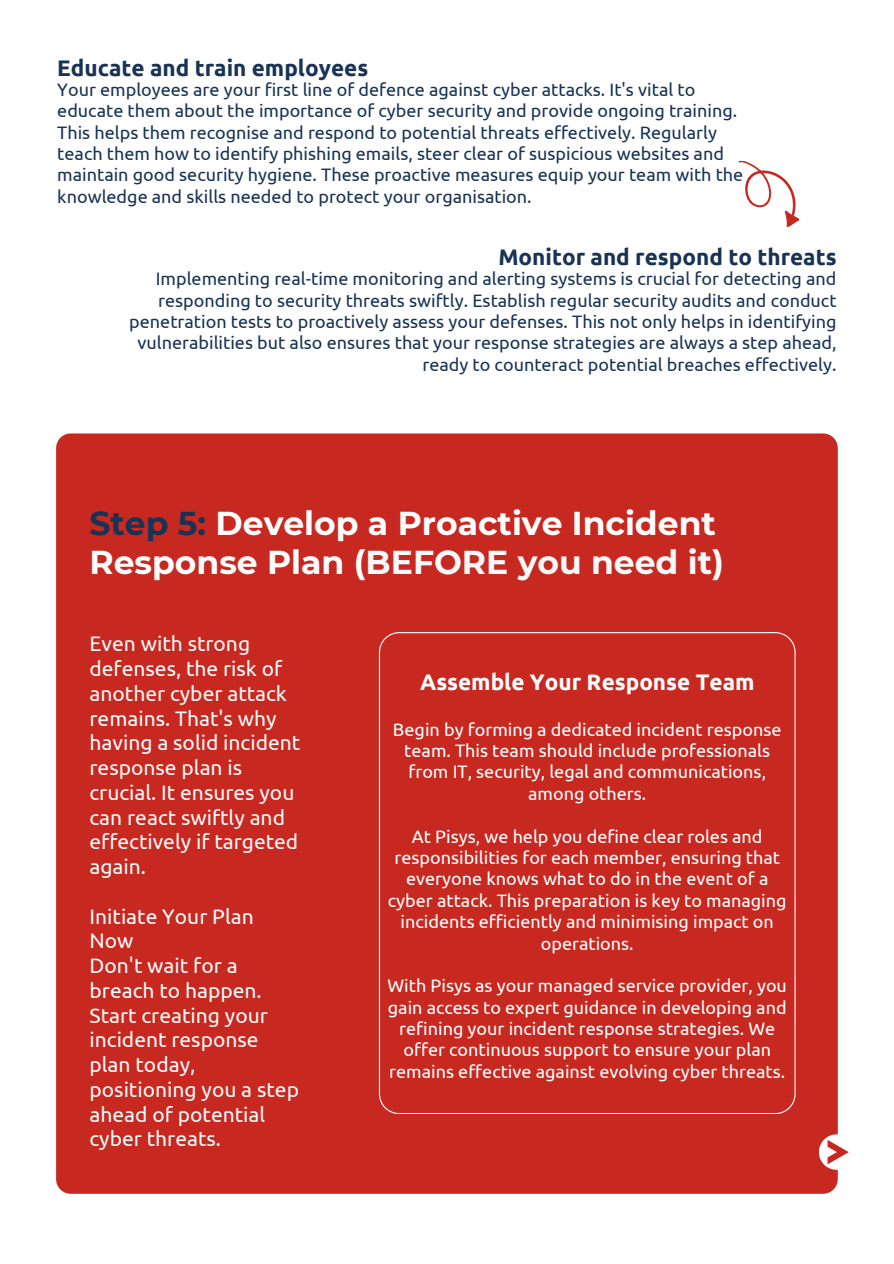
<style>
.page{position:relative;width:894px;height:1264px;background:#fff}
.page>*{position:absolute;margin:0;border:0;box-sizing:border-box;transform-origin:0 0}
.t1{font:700 33px/39.3px "Montserrat";color:#fff}
.t2{font:700 22.5px "Ubuntu";color:#183355}
.t3{font:700 22.5px "Ubuntu";color:#fff}
.t4{font:21px/24.8px "Ubuntu";color:#f9f9f9}
.t5{font:18px/21.3px "Ubuntu";color:#183355}
.t6{font:18px/21.3px "Ubuntu";color:#fff;text-align:center}
.s1{color:#183355}
.s2{color:#f9f9f9}
</style>
<div class="page">
<div style="left:56px;top:433px;width:781px;height:760px;background:#c72921"></div>
<div style="left:379px;top:632px;width:416px;height:481px;background:#c72921"></div>
<div style="left:818px;top:1134px;width:36px;height:35px;background:#fff;border-radius:50%"></div>
<svg style="left:827px;top:1140px;width:21px;height:24px"></svg>
<svg style="left:738px;top:160px;width:62px;height:67px"></svg>
<p class="t2" style="left:57px;top:55px;width:312px">Educate and train employees</p>
<h1 class="t5" style="left:57px;top:78px;width:687px">Your employees are your first line of defence against cyber attacks. It's vital to educate them about the importance of cyber security and provide ongoing training.<br>This helps them recognise and respond to potential threats effectively. Regularly teach them how to identify phishing emails, steer clear of suspicious websites and maintain good security hygiene. These proactive measures equip your team with the knowledge and skills needed to protect your organisation.</h1>
<h3 class="t2" style="left:498px;top:244px;width:339px">Monitor and respond to threats</h3>
<h3 class="t5" style="left:129px;top:268px;width:708px;text-align:right">Implementing real-time monitoring and alerting systems is crucial for detecting and responding to security threats swiftly. Establish regular security audits and conduct penetration tests to proactively assess your defenses. This not only helps in identifying vulnerabilities but also ensures that your response strategies are always a step ahead, ready to counteract potential breaches effectively.</h3>
<h2 class="t1" style="left:89px;top:503px;width:635px"><span class="s1">Step 5:</span> Develop a Proactive Incident<br>Response Plan (<span class="s2">BEFORE you need it)</span></h2>
<p class="t4" style="left:89px;top:631px;width:212px">Even with strong defenses, the risk of another cyber attack remains. That's why having a solid incident response plan is crucial. It ensures you can react swiftly and effectively if targeted again.</p>
<p class="t4" style="left:89px;top:903px;width:211px">Initiate Your Plan<br>Now<br>Don't wait for a breach to happen.<br>Start creating your incident response plan today, positioning you a step ahead of potential cyber threats.</p>
<p class="t3" style="left:420px;top:668px;width:336px">Assemble Your Response Team</p>
<p class="t6" style="left:393px;top:718px;width:390px">Begin by forming a dedicated incident response team. This team should include professionals from IT, security, legal and communications, among others.</p>
<p class="t6" style="left:388px;top:825px;width:400px">At Pisys, we help you define clear roles and responsibilities for each member, ensuring that everyone knows what to do in the event of a cyber attack. This preparation is key to managing incidents efficiently and minimising impact on operations.</p>
<p class="t6" style="left:387px;top:974px;width:401px">With Pisys as your managed service provider, you gain access to expert guidance in developing and refining your incident response strategies. We offer continuous support to ensure your plan remains effective against evolving cyber threats.</p>
</div>
